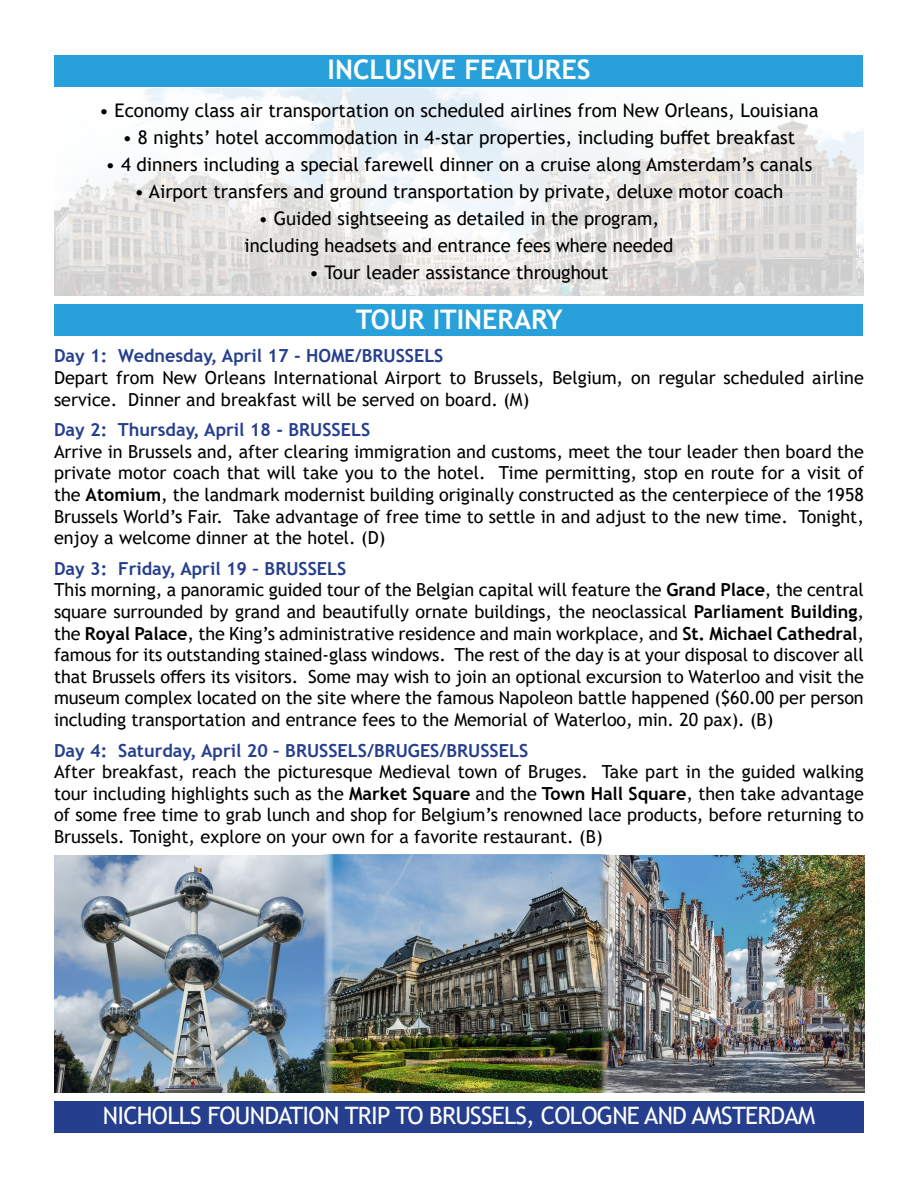
<style>
.page{position:relative;width:918px;height:1188px;background:#fff}
.page>*{position:absolute;margin:0;border:0;box-sizing:border-box;transform-origin:0 0}
.t1{font:700 27px "Trebuchet MS";color:#fff}
.t2{font:27px "Lucida Sans";color:#fff}
.t3{font:24px "Trebuchet MS";letter-spacing:-.03em;color:#fff}
.t4{font:18.75px "Trebuchet MS";color:#000}
.t5{font:18px/21.6px "Trebuchet MS";color:#000;text-align:justify}
.t6{font:700 18px "Trebuchet MS";color:#253f8e}
.s1{font-weight:700}
</style>
<div class="page">
<div style="left:55px;top:55px;width:808px;height:31px;background:#28a0da"></div>
<div style="left:55px;top:304px;width:808px;height:32px;background:#28a0da"></div>
<img style="left:54px;top:88px;width:810px;height:207px">
<div style="left:54px;top:1102px;width:810px;height:31px;background:#253f8e"></div>
<img style="left:54px;top:855px;width:265px;height:238px">
<img style="left:319px;top:855px;width:276px;height:238px">
<img style="left:595px;top:855px;width:270px;height:238px">
<p class="t1" style="left:328px;top:53px;width:265px">INCLUSIVE FEATURES</p>
<p class="t2" style="left:323px;top:55px;width:29px">IN</p>
<p class="t2" style="left:530px;top:55px;width:66px">URES</p>
<p class="t4" style="left:99px;top:98px;width:721px">• Economy class air transportation on scheduled airlines from New Orleans, Louisiana</p>
<p class="t4" style="left:123px;top:125px;width:674px">• 8 nights’ hotel accommodation in 4-star properties, including buffet breakfast</p>
<p class="t4" style="left:106px;top:152px;width:708px">• 4 dinners including a special farewell dinner on a cruise along Amsterdam’s canals</p>
<p class="t4" style="left:134px;top:179px;width:650px">• Airport transfers and ground transportation by private, deluxe motor coach</p>
<p class="t4" style="left:259px;top:206px;width:402px">• Guided sightseeing as detailed in the program,</p>
<p class="t4" style="left:245px;top:233px;width:430px">including headsets and entrance fees where needed</p>
<p class="t4" style="left:309px;top:260px;width:301px">• Tour leader assistance throughout</p>
<p class="t1" style="left:356px;top:302px;width:208px">TOUR ITINERARY</p>
<p class="t6" style="left:54px;top:345px;width:391px">Day 1: Wednesday, April 17 - HOME/BRUSSELS</p>
<p class="t5" style="left:54px;top:367px;width:811px">Depart from New Orleans International Airport to Brussels, Belgium, on regular scheduled airline service. Dinner and breakfast will be served on board. (M)</p>
<p class="t6" style="left:54px;top:419px;width:318px">Day 2: Thursday, April 18 - BRUSSELS</p>
<p class="t5" style="left:54px;top:441px;width:811px">Arrive in Brussels and, after clearing immigration and customs, meet the tour leader then board the private motor coach that will take you to the hotel. Time permitting, stop en route for a visit of the <span class="s1">Atomium</span>, the landmark modernist building originally constructed as the centerpiece of the 1958<br>Brussels World’s Fair. Take advantage of free time to settle in and adjust to the new time. Tonight, enjoy a welcome dinner at the hotel. (D)</p>
<p class="t6" style="left:54px;top:557px;width:294px">Day 3: Friday, April 19 – BRUSSELS</p>
<p class="t5" style="left:54px;top:579px;width:811px">This morning, a panoramic guided tour of the Belgian capital will feature the <span class="s1">Grand Place</span>, the central square surrounded by grand and beautifully ornate buildings, the neoclassical <span class="s1">Parliament Building</span>, the <span class="s1">Royal Palace</span>, the King’s administrative residence and main workplace, and <span class="s1">St. Michael Cathedral</span>, famous for its outstanding stained-glass windows. The rest of the day is at your disposal to discover all that Brussels offers its visitors. Some may wish to join an optional excursion to Waterloo and visit the museum complex located on the site where the famous Napoleon battle happened ($60.00 per person including transportation and entrance fees to the Memorial of Waterloo, min. 20 pax). (B)</p>
<p class="t6" style="left:54px;top:739px;width:476px">Day 4: Saturday, April 20 – BRUSSELS/BRUGES/BRUSSELS</p>
<p class="t5" style="left:54px;top:761px;width:811px">After breakfast, reach the picturesque Medieval town of Bruges. Take part in the guided walking tour including highlights such as the <span class="s1">Market Square</span> and the <span class="s1">Town Hall Square</span>, then take advantage of some free time to grab lunch and shop for Belgium’s renowned lace products, before returning to Brussels. Tonight, explore on your own for a favorite restaurant. (B)</p>
<p class="t3" style="left:103px;top:1100px;width:714px">NICHOLLS FOUNDATION TRIP TO BRUSSELS, COLOGNE AND AMSTERDAM</p>
</div>
